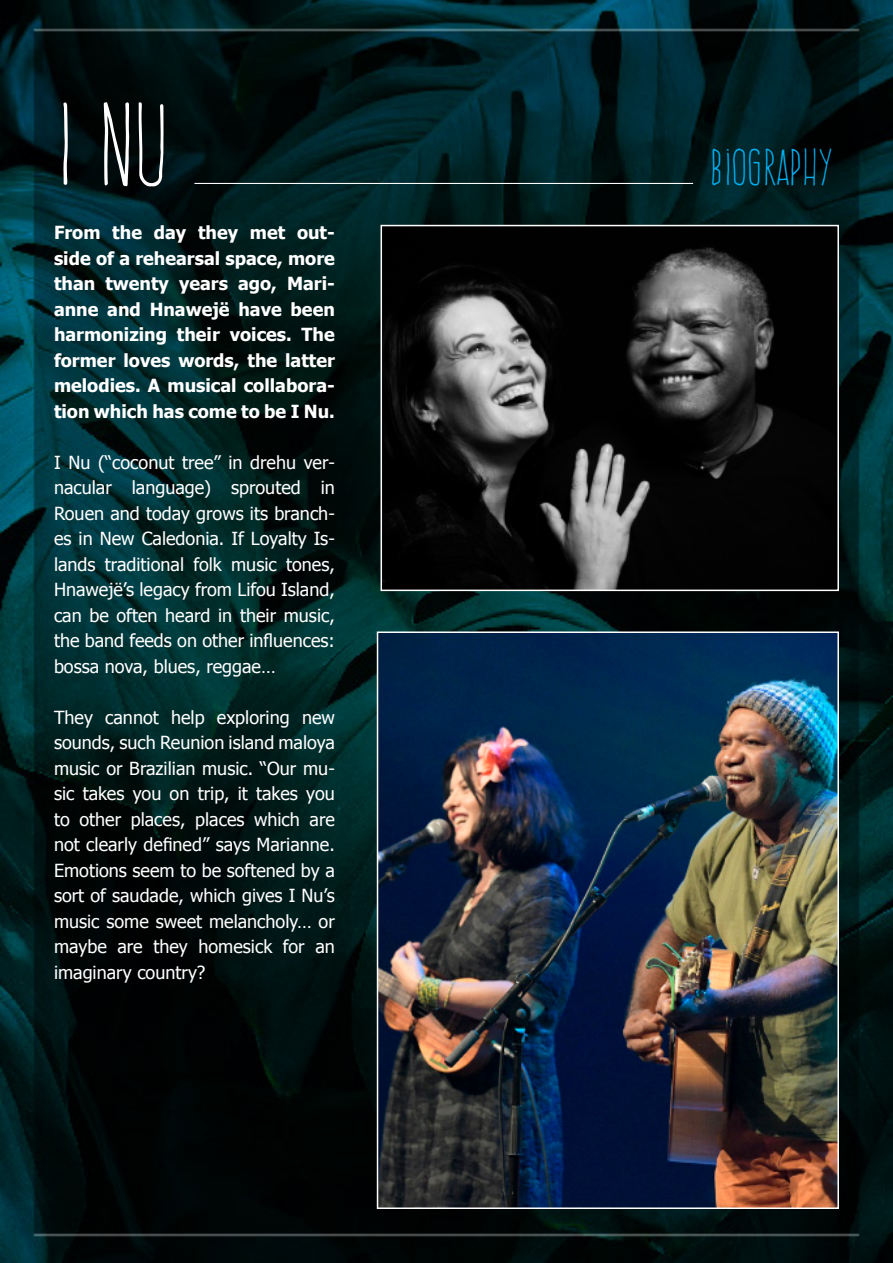
<style>
.page{position:relative;width:893px;height:1263px;background:#fff}
.page>*{position:absolute;margin:0;border:0;box-sizing:border-box;transform-origin:0 0}
.t1{font:103.05px "Frente H1";color:#fff}
.t2{font:45px "Frente H1";color:#00aeef}
.t3{font:18px/25.5px "Tahoma";color:#fff;text-align:justify}
.t4{font:700 18px/25.5px "Tahoma";color:#fff;text-align:justify}
</style>
<div class="page">
<img style="left:0;top:0;width:893px;height:1263px">
<img style="left:384px;top:228px;width:452px;height:360px">
<div style="left:381px;top:225px;width:458px;height:366px;border:2px solid #fff"></div>
<hr style="left:194px;top:183px;width:499px;height:1px;background:#fff">
<img style="left:380px;top:634px;width:456px;height:572px">
<div style="left:377px;top:631px;width:462px;height:578px;border:2px solid #fff"></div>
<p class="t1" style="left:54px;top:87px;width:113px">I NU</p>
<p class="t4" style="left:54px;top:219px;width:282px">From the day they met out&shy;side of a rehearsal space, more than twenty years ago, Mari&shy;anne and Hnawejë have been harmonizing their voices. The former loves words, the latter melodies. A musical collabora&shy;tion which has come to be I Nu.</p>
<p class="t3" style="left:54px;top:449px;width:282px">I Nu (“coconut tree” in drehu ver&shy;nacular language) sprouted in Rouen and today grows its branch&shy;es in New Caledonia. If Loyalty Is&shy;lands traditional folk music tones, Hnawejë’s legacy from Lifou Island, can be often heard in their music, the band feeds on other influences: bossa nova, blues, reggae…</p>
<p class="t3" style="left:54px;top:704px;width:282px">They cannot help exploring new sounds, such Reunion island maloya music or Brazilian music. “Our mu&shy;sic takes you on trip, it takes you to other places, places which are not clearly defined” says Marianne.<br>Emotions seem to be softened by a sort of saudade, which gives I Nu’s music some sweet melancholy… or maybe are they homesick for an imaginary country?</p>
<p class="t2" style="left:711px;top:142px;width:124px">BIOGRAPHY</p>
</div>
